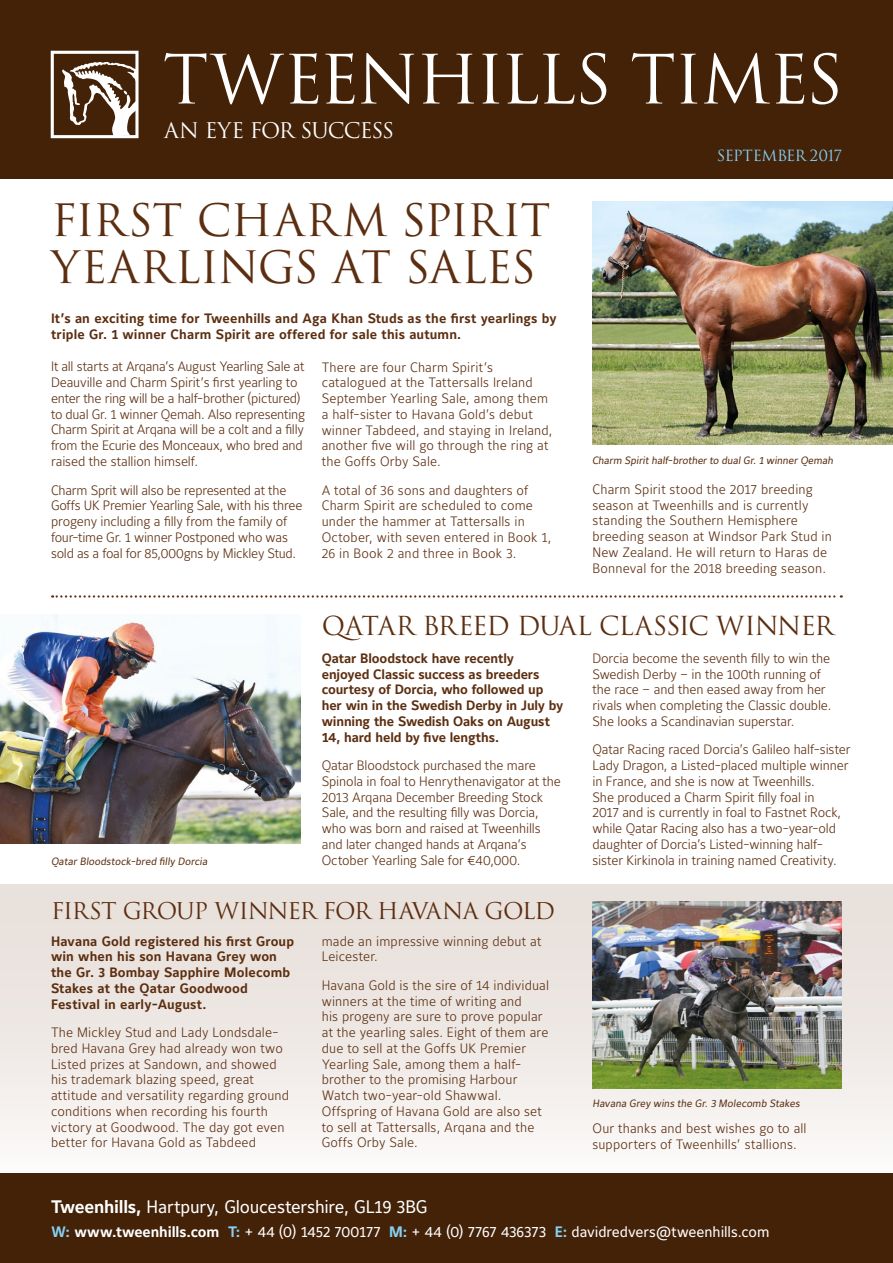
<style>
.page{position:relative;width:893px;height:1263px;background:#fff}
.page>*{position:absolute;margin:0;border:0;box-sizing:border-box;transform-origin:0 0}
.t1{font:66px "Trajan";letter-spacing:-.04em;color:#fff}
.t2{font:43.5px/46.5px "Trajan";letter-spacing:-.02em;color:#5c2e10}
.t3{font:25.5px "Trajan";letter-spacing:-.045em;color:#5c2e10}
.t4{font:22.5px "Trajan";letter-spacing:-.045em;color:#5c2e10}
.t5{font:21px "Trajan";letter-spacing:-.045em;color:#fff}
.t6{font:18px "Maurea Regular Lf";letter-spacing:-.015em;color:#fff}
.t7{font:15px "Maurea Regular Lf";letter-spacing:-.005em;color:#fff}
.t8{font:15px "Trajan";letter-spacing:-.04em;color:#86d1f5}
.t9{font:13.5px/15.8px "Maurea Light Lf";letter-spacing:.005em;color:#5c2e10}
.t10{font:13.5px/15.8px "Maurea Bold Lf";letter-spacing:.005em;color:#5c2e10}
.t11{font:13.5px/15.8px "Maurea Light Lf";letter-spacing:-.015em;color:#5c2e10}
.t12{font:13.5px/15.8px "Maurea Light Lf";letter-spacing:-.02em;color:#5c2e10}
.t13{font:10.5px "Maurea Regular Lf";color:#5c2e10}
.s1{font-family:"Maurea Bold Lf"}
.s2{font-family:"Maurea Bold Lf";color:#86d1f5}
</style>
<div class="page">
<div style="left:0;top:884px;width:893px;height:304px;background:linear-gradient(to bottom,#e5dcd7,#fbf9f8)"></div>
<div style="left:0;top:0;width:893px;height:179px;background:#432208"></div>
<svg style="left:51px;top:51px;width:88px;height:87px"></svg>
<div style="left:0;top:1174px;width:893px;height:89px;background:#432208"></div>
<img style="left:592px;top:202px;width:301px;height:242px">
<img style="left:592px;top:901px;width:250px;height:188px">
<svg style="left:52px;top:595px;width:790px;height:3px"></svg>
<img style="left:0;top:614px;width:300px;height:230px">
<h1 class="t1" style="left:163px;top:40px;width:682px">TWEENHILLS TIMES</h1>
<h3 class="t5" style="left:164px;top:118px;width:231px">AN EYE FOR SUCCESS</h3>
<h2 class="t2" style="left:51px;top:198px;width:501px">FIRST CHARM SPIRIT<br>YEARLINGS AT SALES</h2>
<p class="t10" style="left:51px;top:310px;width:507px;line-height:16.5px">It’s an exciting time for Tweenhills and Aga Khan Studs as the first yearlings by triple Gr. 1 winner Charm Spirit are offered for sale this autumn.</p>
<p class="t11" style="left:51px;top:360px;width:256px">It all starts at Arqana’s August Yearling Sale at Deauville and Charm Spirit’s first yearling to enter the ring will be a half-brother (pictured) to dual Gr. 1 winner Qemah. Also representing Charm Spirit at Arqana will be a colt and a filly from the Ecurie des Monceaux, who bred and raised the stallion himself.</p>
<p class="t12" style="left:51px;top:483px;width:253px">Charm Sprit will also be represented at the Goffs UK Premier Yearling Sale, with his three progeny including a filly from the family of four-time Gr. 1 winner Postponed who was sold as a foal for 85,000gns by Mickley Stud.</p>
<p class="t9" style="left:322px;top:360px;width:232px">There are four Charm Spirit’s catalogued at the Tattersalls Ireland September Yearling Sale, among them a half-sister to Havana Gold’s debut winner Tabdeed, and staying in Ireland, another five will go through the ring at the Goffs Orby Sale.</p>
<p class="t9" style="left:322px;top:483px;width:231px">A total of 36 sons and daughters of Charm Spirit are scheduled to come under the hammer at Tattersalls in October, with seven entered in Book 1, 26 in Book 2 and three in Book 3.</p>
<p class="t8" style="left:717px;top:146px;width:126px">SEPTEMBER 2017</p>
<p class="t13" style="left:592px;top:454px;width:244px">Charm Spirit half-brother to dual Gr. 1 winner Qemah</p>
<p class="t9" style="left:592px;top:482px;width:241px">Charm Spirit stood the 2017 breeding season at Tweenhills and is currently standing the Southern Hemisphere breeding season at Windsor Park Stud in New Zealand. He will return to Haras de Bonneval for the 2018 breeding season.</p>
<p class="t13" style="left:51px;top:855px;width:160px">Qatar Bloodstock-bred filly Dorcia</p>
<h3 class="t3" style="left:322px;top:610px;width:513px">QATAR BREED DUAL CLASSIC WINNER</h3>
<p class="t10" style="left:322px;top:651px;width:243px">Qatar Bloodstock have recently enjoyed Classic success as breeders courtesy of Dorcia, who followed up her win in the Swedish Derby in July by winning the Swedish Oaks on August 14, hard held by five lengths.</p>
<p class="t9" style="left:322px;top:758px;width:241px">Qatar Bloodstock purchased the mare Spinola in foal to Henrythenavigator at the 2013 Arqana December Breeding Stock Sale, and the resulting filly was Dorcia, who was born and raised at Tweenhills and later changed hands at Arqana’s October Yearling Sale for €40,000.</p>
<p class="t9" style="left:592px;top:651px;width:240px">Dorcia become the seventh filly to win the Swedish Derby – in the 100th running of the race – and then eased away from her rivals when completing the Classic double.<br>She looks a Scandinavian superstar.</p>
<p class="t9" style="left:592px;top:742px;width:259px">Qatar Racing raced Dorcia’s Galileo half-sister Lady Dragon, a Listed-placed multiple winner in France, and she is now at Tweenhills.<br>She produced a Charm Spirit filly foal in<br>2017 and is currently in foal to Fastnet Rock, while Qatar Racing also has a two-year-old daughter of Dorcia’s Listed-winning half&shy;sister Kirkinola in training named Creativity.</p>
<h3 class="t4" style="left:51px;top:898px;width:506px">FIRST GROUP WINNER FOR HAVANA GOLD</h3>
<p class="t10" style="left:51px;top:934px;width:245px">Havana Gold registered his first Group win when his son Havana Grey won the Gr. 3 Bombay Sapphire Molecomb<br>Stakes at the Qatar Goodwood<br>Festival in early-August.</p>
<p class="t9" style="left:51px;top:1025px;width:240px">The Mickley Stud and Lady Londsdale&shy;bred Havana Grey had already won two Listed prizes at Sandown, and showed his trademark blazing speed, great attitude and versatility regarding ground conditions when recording his fourth victory at Goodwood. The day got even better for Havana Gold as Tabdeed</p>
<p class="t9" style="left:322px;top:934px;width:221px">made an impressive winning debut at<br>Leicester.</p>
<p class="t9" style="left:322px;top:978px;width:229px">Havana Gold is the sire of 14 individual winners at the time of writing and<br>his progeny are sure to prove popular at the yearling sales. Eight of them are due to sell at the Goffs UK Premier Yearling Sale, among them a half&shy;brother to the promising Harbour Watch two-year-old Shawwal.<br>Offspring of Havana Gold are also set to sell at Tattersalls, Arqana and the Goffs Orby Sale.</p>
<p class="t13" style="left:592px;top:1097px;width:211px">Havana Grey wins the Gr. 3 Molecomb Stakes</p>
<p class="t9" style="left:592px;top:1121px;width:216px">Our thanks and best wishes go to all supporters of Tweenhills’ stallions.</p>
<h3 class="t6" style="left:51px;top:1197px;width:378px"><span class="s1">Tweenhills,</span> Hartpury, Gloucestershire, GL19 3BG</h3>
<p class="t7" style="left:51px;top:1223px;width:720px"><span class="s2">W:</span> <span class="s1">www.tweenhills.com</span> <span class="s2">T:</span> + 44 (0) 1452 700177 <span class="s2">M:</span> + 44 (0) 7767 436373 <span class="s2">E:</span> davidredvers@tweenhills.com</p>
</div>
